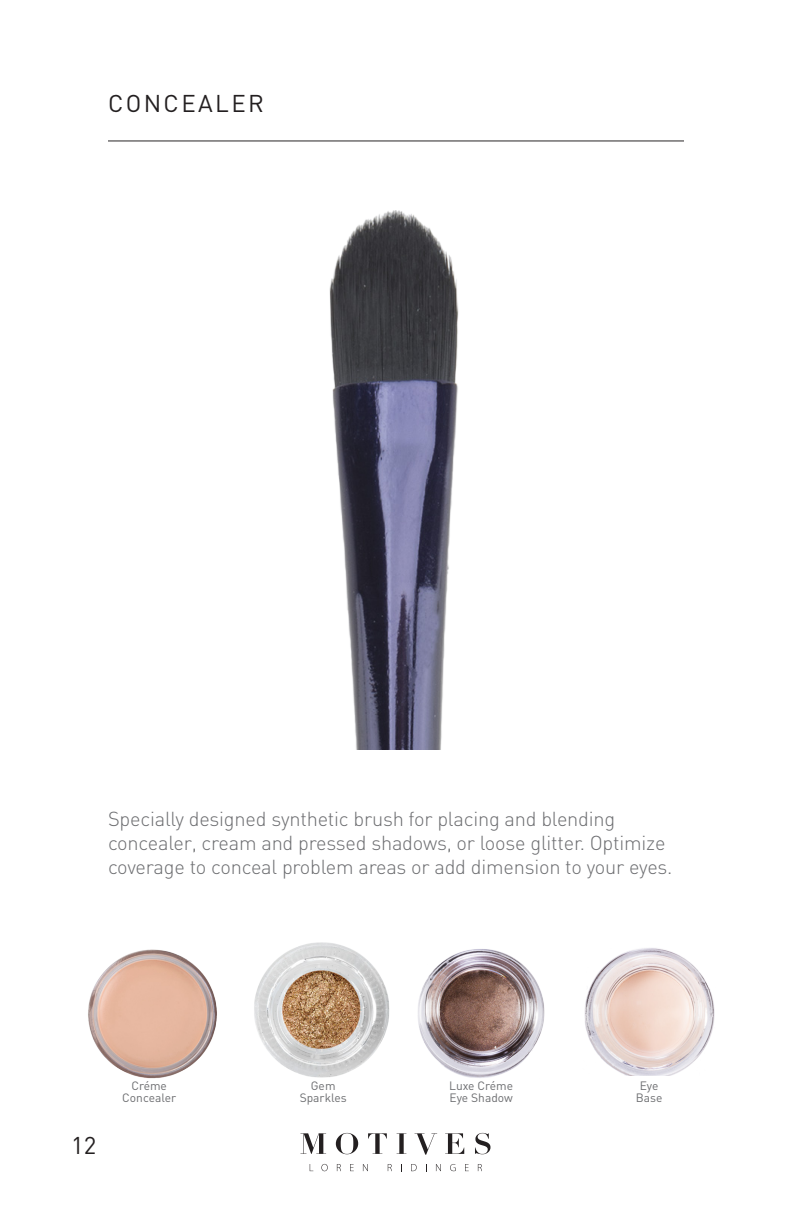
<style>
.page{position:relative;width:792px;height:1224px;background:#fff}
.page>*{position:absolute;margin:0;border:0;box-sizing:border-box;transform-origin:0 0}
.Paragraph_Style_1{font:24px "DIN";letter-spacing:.1em;color:#231f20}
.Paragraph_Style_1-2{font:300 20px/24px "DIN";letter-spacing:-.01em;color:#6c6d70}
.Paragraph_Style_1-3{font:12px "DIN";color:#6c6d70}
</style>
<div class="page">
<hr style="left:108px;top:140px;width:576px;height:1px;background:#282526">
<img style="left:329px;top:211px;width:130px;height:538px">
<img style="left:254px;top:942px;width:136px;height:136px">
<img style="left:418px;top:949px;width:127px;height:129px">
<img style="left:88px;top:949px;width:129px;height:130px">
<img style="left:584px;top:948px;width:131px;height:128px">
<svg style="left:300px;top:1133px;width:26px;height:21px"></svg>
<svg style="left:336px;top:1133px;width:22px;height:21px"></svg>
<svg style="left:368px;top:1133px;width:19px;height:21px"></svg>
<svg style="left:397px;top:1133px;width:9px;height:21px"></svg>
<svg style="left:415px;top:1133px;width:22px;height:22px"></svg>
<svg style="left:445px;top:1133px;width:19px;height:21px"></svg>
<svg style="left:475px;top:1133px;width:15px;height:21px"></svg>
<svg style="left:321px;top:1164px;width:7px;height:7px"></svg>
<svg style="left:337px;top:1164px;width:4px;height:7px"></svg>
<svg style="left:350px;top:1164px;width:4px;height:7px"></svg>
<svg style="left:363px;top:1164px;width:5px;height:7px"></svg>
<svg style="left:388px;top:1164px;width:4px;height:7px"></svg>
<svg style="left:411px;top:1164px;width:6px;height:7px"></svg>
<svg style="left:436px;top:1164px;width:5px;height:7px"></svg>
<svg style="left:450px;top:1164px;width:6px;height:7px"></svg>
<svg style="left:465px;top:1164px;width:4px;height:7px"></svg>
<svg style="left:478px;top:1164px;width:4px;height:7px"></svg>
<p class="Paragraph_Style_1" style="left:108px;top:88px;width:157px">CONCEALER</p>
<p class="Paragraph_Style_1-2" style="left:108px;top:806px;width:566px">Specially designed synthetic brush for placing and blending concealer, cream and pressed shadows, or loose glitter. Optimize coverage to conceal problem areas or add dimension to your eyes.</p>
<p class="Paragraph_Style_1" style="left:71px;top:1131px;width:27px">12</p>
<p class="Paragraph_Style_1-3" style="left:131px;top:1079px;width:37px">Créme</p>
<p class="Paragraph_Style_1-3" style="left:122px;top:1091px;width:55px">Concealer</p>
<p class="Paragraph_Style_1-3" style="left:311px;top:1079px;width:26px">Gem</p>
<p class="Paragraph_Style_1-3" style="left:300px;top:1091px;width:48px">Sparkles</p>
<p class="Paragraph_Style_1-3" style="left:449px;top:1079px;width:66px">Luxe Créme</p>
<p class="Paragraph_Style_1-3" style="left:449px;top:1091px;width:65px">Eye Shadow</p>
<p class="Paragraph_Style_1-3" style="left:640px;top:1079px;width:20px">Eye</p>
<p class="Paragraph_Style_1-3" style="left:636px;top:1091px;width:28px">Base</p>
</div>
